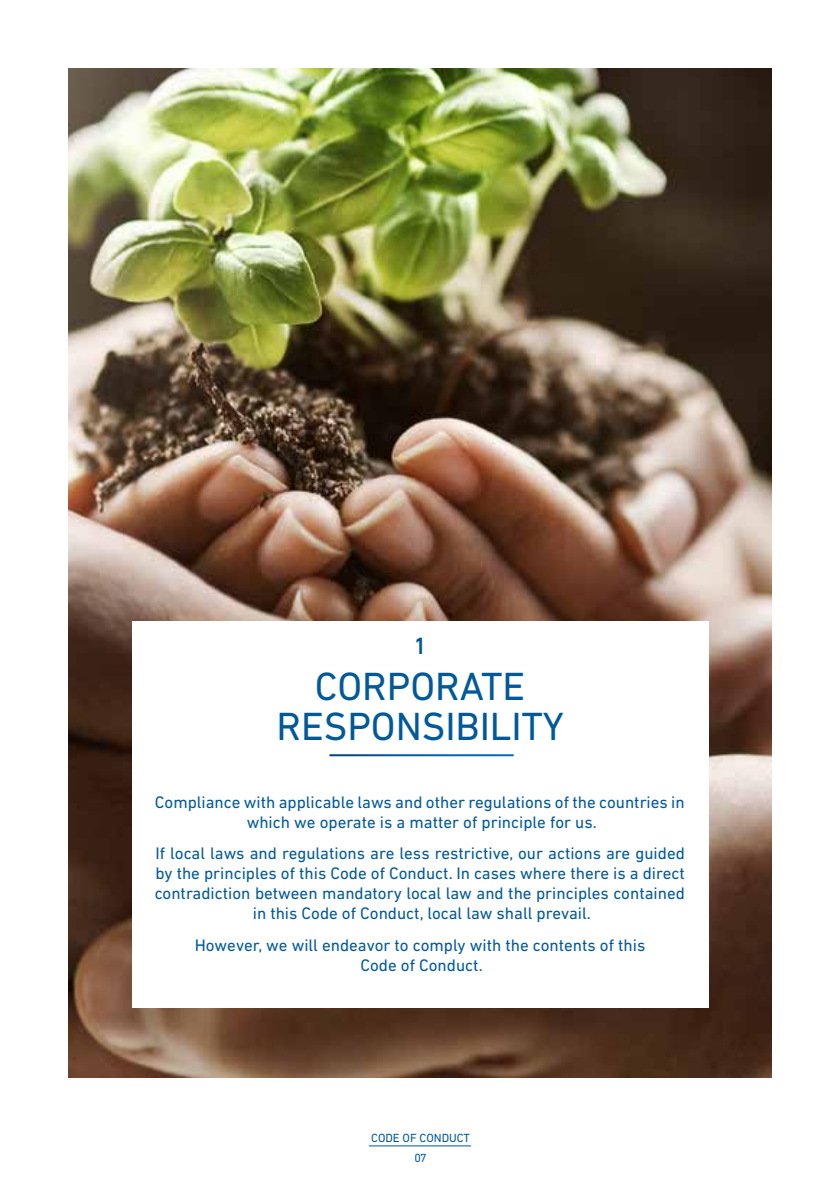
<style>
.page{position:relative;width:840px;height:1191px;background:#fff}
.page>*{position:absolute;margin:0;border:0;box-sizing:border-box;transform-origin:0 0}
.t1{font:40px/40px "DIN Next LT Pro";color:#00599a;text-align:center}
.t2{font:500 24px "DIN Next LT Pro";color:#00599a}
.t3{font:17px/20px "DIN Next LT Pro";color:#00599a;text-align:center}
.t4{font:12px "DIN Next LT Pro";color:#00599a}
</style>
<div class="page">
<hr style="left:369px;top:1145px;width:102px;height:1px;background:#00599a">
<img style="left:68px;top:68px;width:703px;height:1009px">
<div style="left:132px;top:621px;width:576px;height:386px;background:#fff"></div>
<h2 class="t2" style="left:413px;top:632px;width:15px">1</h2>
<h1 class="t1" style="left:276px;top:666px;width:289px">CORPORATE<br>RESPONSIBILITY</h1>
<p class="t3" style="left:155px;top:792px;width:531px">Compliance with applicable laws and other regulations of the countries in which we operate is a matter of principle for us.</p>
<p class="t3" style="left:155px;top:843px;width:531px">If local laws and regulations are less restrictive, our actions are guided by the principles of this Code of Conduct. In cases where there is a direct contradiction between mandatory local law and the principles contained in this Code of Conduct, local law shall prevail.</p>
<p class="t3" style="left:195px;top:934px;width:452px">However, we will endeavor to comply with the contents of this<br>Code of Conduct.</p>
<p class="t4" style="left:371px;top:1131px;width:100px">CODE OF CONDUCT</p>
<p class="t4" style="left:414px;top:1150px;width:14px">07</p>
</div>
